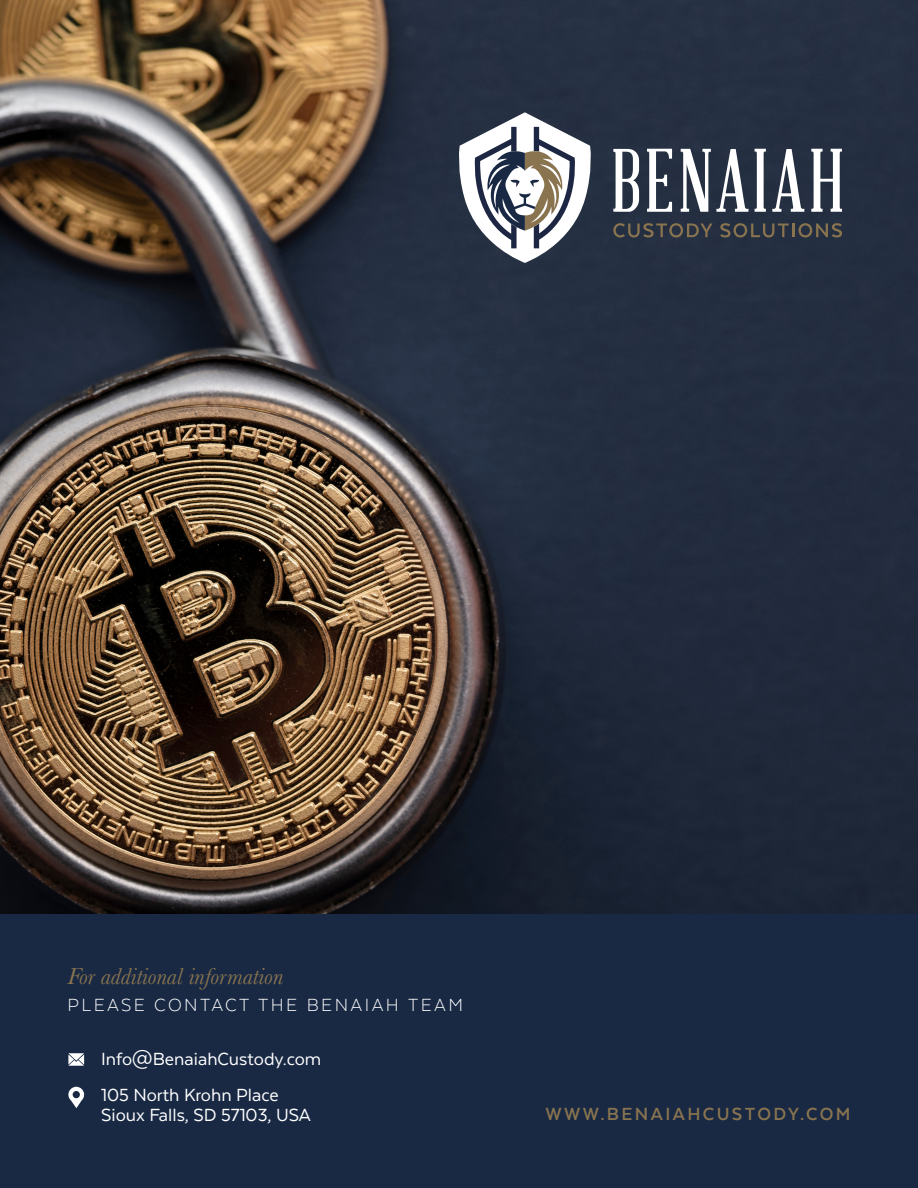
<style>
.page{position:relative;width:918px;height:1188px;background:#fff}
.page>*{position:absolute;margin:0;border:0;box-sizing:border-box;transform-origin:0 0}
.t1{font:italic 24px "Baskerville";color:#89744f}
.t2{font:20.25px "Texta";color:#fff}
.t3{font:300 20.25px "Texta";letter-spacing:.12em;color:#fff}
.t4{font:700 20.25px "Texta";letter-spacing:.12em;color:#89744f}
</style>
<div class="page">
<img style="left:0;top:0;width:918px;height:914px">
<div style="left:0;top:914px;width:918px;height:274px;background:#192944"></div>
<svg style="left:68px;top:1053px;width:16px;height:13px"></svg>
<svg style="left:68px;top:1087px;width:16px;height:21px"></svg>
<svg style="left:613px;top:149px;width:26px;height:63px"></svg>
<svg style="left:647px;top:149px;width:25px;height:63px"></svg>
<svg style="left:681px;top:149px;width:67px;height:63px"></svg>
<svg style="left:755px;top:149px;width:11px;height:63px"></svg>
<svg style="left:772px;top:149px;width:32px;height:63px"></svg>
<svg style="left:811px;top:149px;width:31px;height:63px"></svg>
<svg style="left:613px;top:223px;width:100px;height:14px"></svg>
<svg style="left:720px;top:223px;width:122px;height:14px"></svg>
<svg style="left:459px;top:112px;width:133px;height:151px"></svg>
<p class="t1" style="left:68px;top:960px;width:217px">For additional information</p>
<p class="t3" style="left:68px;top:994px;width:397px">PLEASE CONTACT THE BENAIAH TEAM</p>
<p class="t2" style="left:101px;top:1049px;width:222px">Info@BenaiahCustody.com</p>
<p class="t2" style="left:101px;top:1085px;width:179px">105 North Krohn Place</p>
<p class="t2" style="left:101px;top:1104px;width:211px">Sioux Falls, SD 57103, USA</p>
<p class="t4" style="left:545px;top:1104px;width:307px">WWW.BENAIAHCUSTODY.COM</p>
</div>
